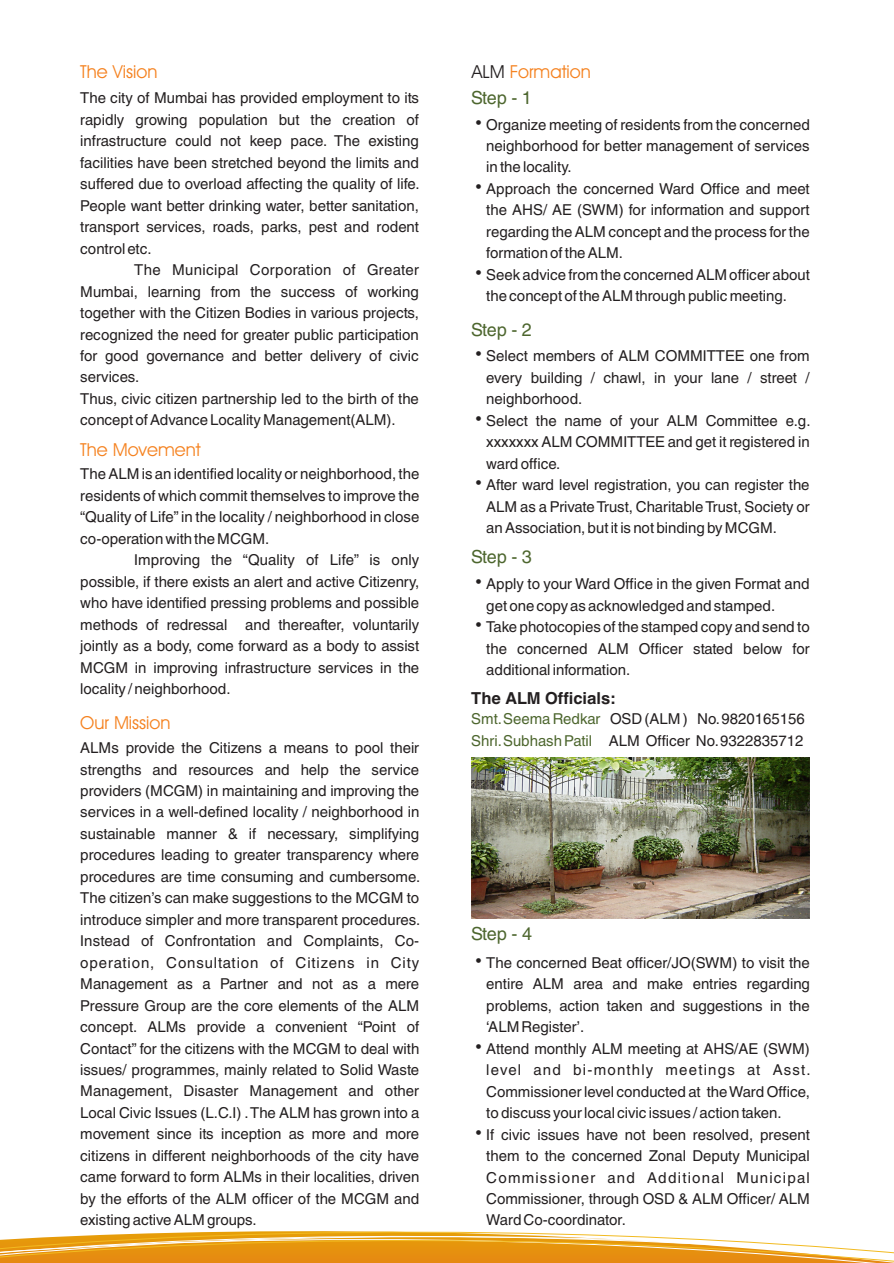
<style>
.page{position:relative;width:894px;height:1263px;background:#fff}
.page>*{position:absolute;margin:0;border:0;box-sizing:border-box;transform-origin:0 0}
.t1{font:18px "Avant Garde Bk BT";color:#f58220}
.t2{font:18px "Helvetica World";letter-spacing:-.015em;color:#4d662e}
.t3{font:700 16.5px "Helvetica World";color:#231f20}
.t4{font:15px/21.5px "Helvetica World";color:#231f20}
.t5{font:15px/21.5px "Helvetica World";color:#4d662e}
.s1{color:#231f20}
</style>
<div class="page">
<svg style="left:0;top:1231px;width:894px;height:32px"></svg>
<img style="left:471px;top:757px;width:338px;height:161px">
<p class="t1" style="left:80px;top:65px;width:79px">The Vision</p>
<p class="t4" style="left:80px;top:89px;width:341px;text-align:justify">The city of Mumbai has provided employment to its rapidly growing population but the creation of infrastructure could not keep pace. The existing facilities have been stretched beyond the limits and suffered due to overload affecting the quality of life.<br>People want better drinking water, better sanitation, transport services, roads, parks, pest and rodent control etc.</p>
<p class="t4" style="left:80px;top:261px;width:340px;text-indent:54px">The Municipal Corporation of Greater Mumbai, learning from the success of working together with the Citizen Bodies in various projects, recognized the need for greater public participation for good governance and better delivery of civic services.<br>Thus, civic citizen partnership led to the birth of the concept of Advance Locality Management(ALM).</p>
<p class="t1" style="left:80px;top:442px;width:122px">The Movement</p>
<p class="t4" style="left:80px;top:465px;width:341px;text-align:justify">The ALM is an identified locality or neighborhood, the residents of which commit themselves to improve the “Quality of Life” in the locality / neighborhood in close co-operation with the MCGM.</p>
<p class="t4" style="left:80px;top:551px;width:341px;text-align:justify;text-indent:54px">Improving the “Quality of Life” is only possible, if there exists an alert and active Citizenry, who have identified pressing problems and possible methods of redressal and thereafter, voluntarily jointly as a body, come forward as a body to assist MCGM in improving infrastructure services in the locality / neighborhood.</p>
<p class="t1" style="left:80px;top:716px;width:92px">Our Mission</p>
<p class="t4" style="left:80px;top:739px;width:341px;text-align:justify">ALMs provide the Citizens a means to pool their strengths and resources and help the service providers (MCGM) in maintaining and improving the services in a well-defined locality / neighborhood in sustainable manner &amp; if necessary, simplifying procedures leading to greater transparency where procedures are time consuming and cumbersome.<br>The citizen’s can make suggestions to the MCGM to introduce simpler and more transparent procedures.<br>Instead of Confrontation and Complaints, Co&shy;operation, Consultation of Citizens in City Management as a Partner and not as a mere Pressure Group are the core elements of the ALM concept. ALMs provide a convenient “Point of Contact” for the citizens with the MCGM to deal with issues/ programmes, mainly related to Solid Waste Management, Disaster Management and other Local Civic Issues (L.C.I) .The ALM has grown into a movement since its inception as more and more citizens in different neighborhoods of the city have came forward to form ALMs in their localities, driven by the efforts of the ALM officer of the MCGM and existing active ALM groups.</p>
<p class="t1" style="left:472px;top:65px;width:121px"><span class="s1">ALM</span> Formation</p>
<p class="t2" style="left:471px;top:91px;width:62px">Step - 1</p>
<p class="t4" style="left:486px;top:115px;width:325px">Organize meeting of residents from the concerned neighborhood for better management of services in the locality.<br>Approach the concerned Ward Office and meet the AHS/ AE (SWM) for information and support regarding the ALM concept and the process for the formation of the ALM.<br>Seek advice from the concerned ALM officer about the concept of the ALM through public meeting.</p>
<p class="t2" style="left:471px;top:323px;width:62px">Step - 2</p>
<p class="t4" style="left:486px;top:347px;width:326px">Select members of ALM COMMITTEE one from every building / chawl, in your lane / street / neighborhood.<br>Select the name of your ALM Committee e.g. xxxxxxx ALM COMMITTEE and get it registered in ward office.<br>After ward level registration, you can register the ALM as a Private Trust, Charitable Trust, Society or an Association, but it is not binding by MCGM.</p>
<p class="t2" style="left:471px;top:550px;width:62px">Step - 3</p>
<p class="t4" style="left:486px;top:575px;width:325px">Apply to your Ward Office in the given Format and get one copy as acknowledged and stamped.<br>Take photocopies of the stamped copy and send to the concerned ALM Officer stated below for additional information.</p>
<p class="t3" style="left:471px;top:692px;width:145px">The ALM Officials:</p>
<p class="t5" style="left:471px;top:710px;width:131px">Smt. Seema Redkar<br>Shri. Subhash Patil</p>
<p class="t4" style="left:609px;top:710px;width:197px">OSD (ALM ) No. 9820165156<br>ALM Officer No.9322835712</p>
<p class="t2" style="left:471px;top:927px;width:62px">Step - 4</p>
<p class="t4" style="left:486px;top:954px;width:326px">The concerned Beat officer/JO(SWM) to visit the entire ALM area and make entries regarding problems, action taken and suggestions in the ‘ALM Register’.<br>Attend monthly ALM meeting at AHS/AE (SWM) level and bi-monthly meetings at Asst.<br>Commissioner level conducted at the Ward Office, to discuss your local civic issues / action taken.<br>If civic issues have not been resolved, present them to the concerned Zonal Deputy Municipal Commissioner and Additional Municipal Commissioner, through OSD &amp; ALM Officer/ ALM Ward Co-coordinator.</p>
</div>
